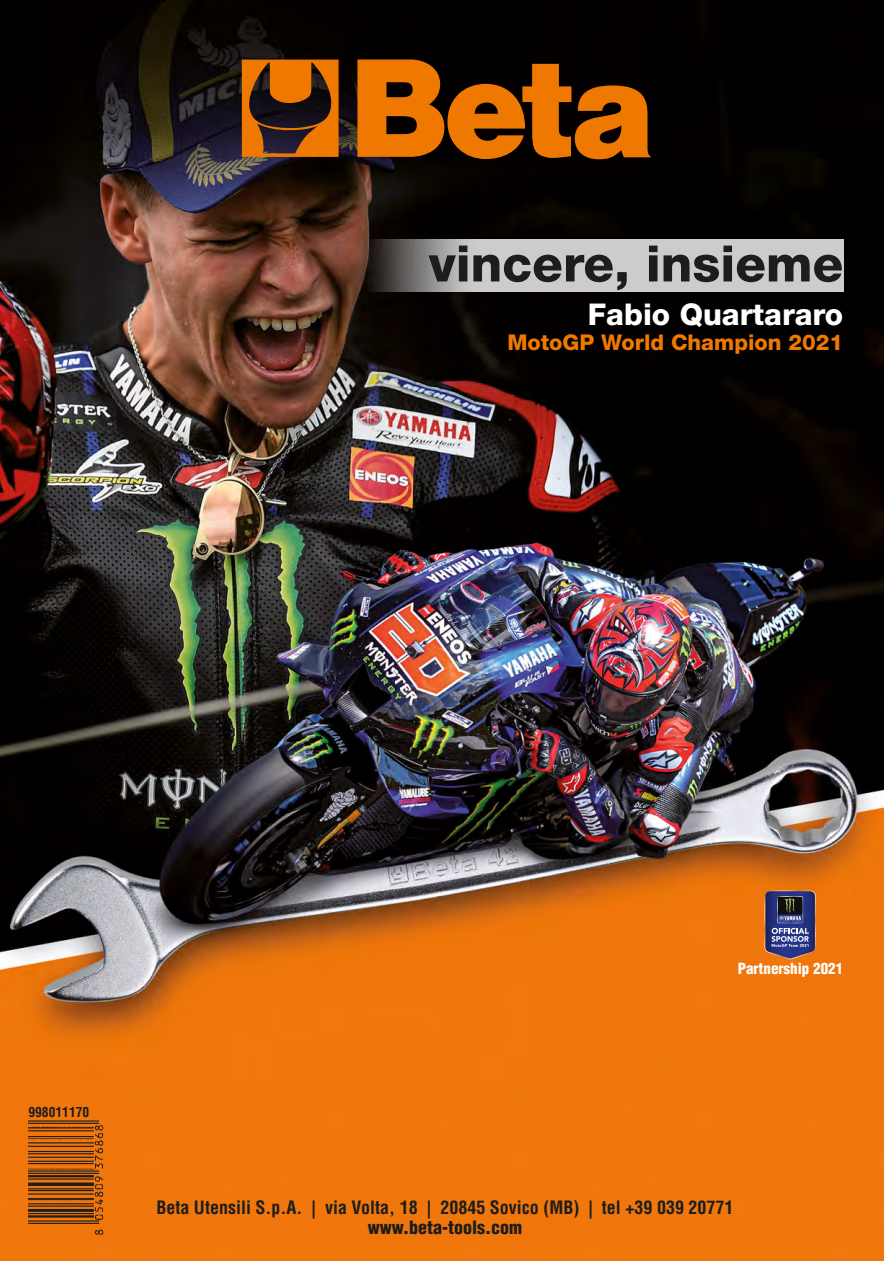
<style>
.page{position:relative;width:884px;height:1261px;background:#fff}
.page>*{position:absolute;margin:0;border:0;box-sizing:border-box;transform-origin:0 0}
.t1{font:800 50.25px "Helvetica Neue LT Std";color:#1d1d1b}
.t2{font:800 30px "Helvetica Neue LT Std";color:#fff}
.t3{font:800 21.75px "Helvetica Neue LT Std";color:#ef7900}
.t4{font:700 condensed 18px "Helvetica LT Std";color:#1d1d1b}
.t5{font:900 condensed 18px "Helvetica LT Std";color:#1d1d1b}
.t6{font:900 condensed 15px "Helvetica LT Std";color:#fff}
.t7{font:700 condensed 13.5px "Helvetica LT Std";color:#1d1d1b}
</style>
<div class="page">
<img style="left:0;top:0;width:883px;height:1261px">
<svg style="left:242px;top:60px;width:96px;height:97px"></svg>
<svg style="left:357px;top:59px;width:294px;height:100px"></svg>
<img style="left:28px;top:1113px;width:76px;height:122px">
<svg style="left:764px;top:890px;width:51px;height:69px"></svg>
<svg style="left:364px;top:239px;width:479px;height:53px;fill:#ccc"></svg>
<p class="t1" style="left:428px;top:234px;width:416px">vincere, insieme</p>
<p class="t2" style="left:588px;top:297px;width:257px">Fabio Quartararo</p>
<p class="t3" style="left:507px;top:329px;width:337px">MotoGP World Champion 2021</p>
<p class="t7" style="left:28px;top:1103px;width:62px">998011170</p>
<p class="t6" style="left:737px;top:959px;width:107px">Partnership 2021</p>
<p class="t4" style="left:156px;top:1196px;width:578px">Beta Utensili S.p.A. | via Volta, 18 | 20845 Sovico (MB) | tel +39 039 20771</p>
<p class="t5" style="left:368px;top:1216px;width:156px">www.beta-tools.com</p>
</div>
